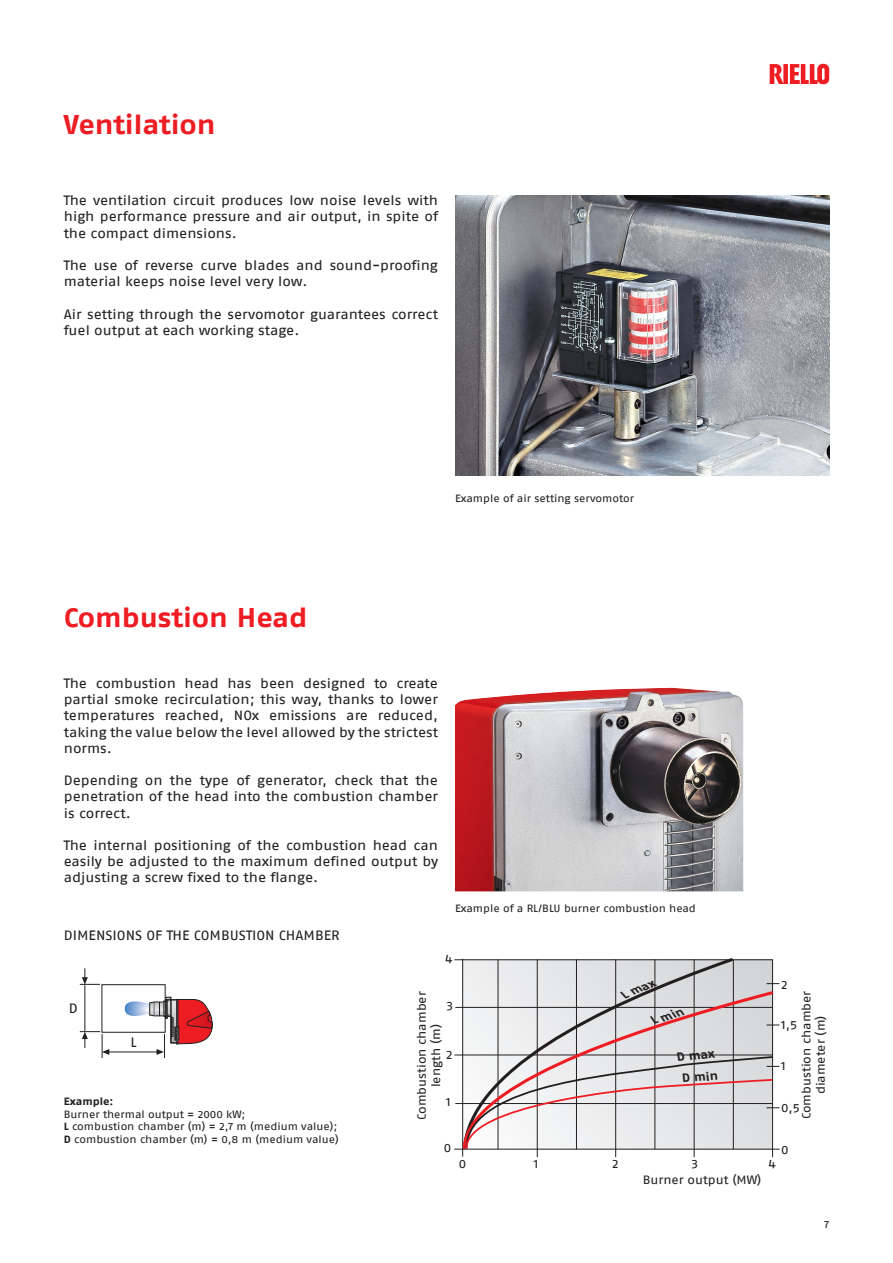
<style>
.page{position:relative;width:893px;height:1263px;background:#fff}
.page>*{position:absolute;margin:0;border:0;box-sizing:border-box;transform-origin:0 0}
.TITOLO{font:700 27px "Fago Ex Lf";color:#ee1d23}
.TESTI{font:13.5px/16.2px "Fago Ex Lf";color:#231f20;text-align:justify}
.t1{font:12px/14.4px "Fago Ex Lf";color:#231f20;text-align:center}
.t2{font:700 12px "Fago Ex Lf";color:#231f20}
.t3{font:italic 700 11.55px "Fago Ex Lf";color:#231f20;scale:1.04 1}
.t4{font:italic 700 11.4px "Fago Ex Lf";color:#231f20;scale:1.06 1}
.didascalie{font:10.5px "Fago Ex Lf";color:#231f20}
.didascalie-2{font:700 10.5px "Fago Ex Lf";color:#231f20}
.s1{font-weight:700}
</style>
<div class="page">
<svg style="left:770px;top:64px;width:59px;height:20px"></svg>
<img style="left:455px;top:196px;width:374px;height:280px">
<img style="left:455px;top:688px;width:288px;height:203px">
<hr style="left:109px;top:1051px;width:48px;height:1px;background:#231f20">
<svg style="left:80px;top:1031px;width:29px;height:27px"></svg>
<svg style="left:80px;top:968px;width:20px;height:17px"></svg>
<hr style="left:84px;top:985px;width:1px;height:46px;background:#231f20">
<svg style="left:125px;top:997px;width:88px;height:61px"></svg>
<div style="left:101px;top:984px;width:65px;height:49px;border:1px solid #231f20"></div>
<svg style="left:461px;top:958px;width:275px;height:31px;background:#dadadc"></svg>
<hr style="left:454px;top:1149px;width:325px;height:1px;background:#231f20">
<hr style="left:498px;top:959px;width:1px;height:190px;background:#231f20">
<hr style="left:537px;top:959px;width:1px;height:198px;background:#231f20">
<hr style="left:576px;top:959px;width:1px;height:190px;background:#231f20">
<hr style="left:615px;top:959px;width:1px;height:198px;background:#231f20">
<hr style="left:655px;top:959px;width:1px;height:190px;background:#231f20">
<hr style="left:694px;top:959px;width:1px;height:198px;background:#231f20">
<hr style="left:733px;top:959px;width:1px;height:190px;background:#231f20">
<hr style="left:772px;top:959px;width:1px;height:198px;background:#231f20">
<hr style="left:454px;top:959px;width:319px;height:1px;background:#231f20">
<hr style="left:455px;top:1103px;width:318px;height:1px;background:#231f20">
<hr style="left:454px;top:1055px;width:319px;height:1px;background:#231f20">
<hr style="left:455px;top:1007px;width:318px;height:1px;background:#231f20">
<hr style="left:462px;top:959px;width:1px;height:197px;background:#231f20">
<svg style="left:461px;top:989px;width:315px;height:163px"></svg>
<svg style="left:465px;top:1055px;width:314px;height:95px"></svg>
<svg style="left:766px;top:1025px;width:13px;height:1px"></svg>
<svg style="left:766px;top:983px;width:13px;height:1px"></svg>
<p class="TITOLO" style="left:64px;top:109px;width:153px">Ventilation</p>
<p class="TESTI" style="left:64px;top:192px;width:376px">The ventilation circuit produces low noise levels with high performance pressure and air output, in spite of the compact dimensions.</p>
<p class="TESTI" style="left:64px;top:257px;width:376px">The use of reverse curve blades and sound-proofing material keeps noise level very low.</p>
<p class="TESTI" style="left:64px;top:305px;width:376px">Air setting through the servomotor guarantees correct fuel output at each working stage.</p>
<p class="didascalie" style="left:455px;top:492px;width:181px">Example of air setting servomotor</p>
<p class="TITOLO" style="left:64px;top:601px;width:245px">Combustion Head</p>
<p class="TESTI" style="left:64px;top:675px;width:376px">The combustion head has been designed to create partial smoke recirculation; this way, thanks to lower temperatures reached, NOx emissions are reduced, taking the value below the level allowed by the strictest norms.</p>
<p class="TESTI" style="left:64px;top:772px;width:376px">Depending on the type of generator, check that the penetration of the head into the combustion chamber is correct.</p>
<p class="TESTI" style="left:64px;top:837px;width:376px">The internal positioning of the combustion head can easily be adjusted to the maximum defined output by adjusting a screw fixed to the flange.</p>
<p class="TESTI" style="left:64px;top:927px;width:277px">DIMENSIONS OF THE COMBUSTION CHAMBER</p>
<p class="didascalie" style="left:455px;top:902px;width:242px">Example of a RL/BLU burner combustion head</p>
<p class="TESTI" style="left:69px;top:1000px;width:11px">D</p>
<p class="TESTI" style="left:131px;top:1034px;width:8px">L</p>
<p class="didascalie-2" style="left:64px;top:1095px;width:51px">Example:</p>
<p class="didascalie" style="left:64px;top:1108px;width:183px">Burner thermal output = 2000 kW;</p>
<p class="didascalie" style="left:64px;top:1120px;width:275px"><span class="s1">L</span> combustion chamber (m) = 2,7 m (medium value);</p>
<p class="didascalie" style="left:64px;top:1133px;width:277px"><span class="s1">D</span> combustion chamber (m) = 0,8 m (medium value)</p>
<p class="t1" style="left:446px;top:951px;width:9px">4</p>
<p class="t4" style="left:621px;top:989px;width:35px;rotate:-23deg">L max</p>
<p class="t3" style="left:650px;top:1014px;width:34px;rotate:-18deg">L min</p>
<p class="t1" style="left:781px;top:977px;width:8px">2</p>
<p class="t1" style="left:414px;top:1120px;width:130px;rotate:-90deg">Combustion chamber length (m)</p>
<p class="t1" style="left:799px;top:1119px;width:130px;rotate:-90deg">Combustion chamber diameter (m)</p>
<p class="t1" style="left:444px;top:1140px;width:9px">0</p>
<p class="t1" style="left:781px;top:1142px;width:9px">0</p>
<p class="t1" style="left:446px;top:998px;width:8px">3</p>
<p class="t1" style="left:781px;top:1017px;width:17px">1,5</p>
<p class="t1" style="left:446px;top:1048px;width:8px">2</p>
<p class="t2" style="left:676px;top:1050px;width:40px;rotate:-5deg">D max</p>
<p class="t2" style="left:682px;top:1070px;width:38px;rotate:-3deg">D min</p>
<p class="t1" style="left:781px;top:1059px;width:6px">1</p>
<p class="t1" style="left:446px;top:1095px;width:6px">1</p>
<p class="t1" style="left:781px;top:1100px;width:20px">0,5</p>
<p class="t1" style="left:459px;top:1157px;width:9px">0</p>
<p class="t1" style="left:534px;top:1157px;width:6px">1</p>
<p class="t1" style="left:612px;top:1157px;width:8px">2</p>
<p class="t1" style="left:692px;top:1157px;width:8px">3</p>
<p class="t1" style="left:769px;top:1157px;width:9px">4</p>
<p class="t1" style="left:643px;top:1172px;width:120px">Burner output (MW)</p>
<p class="didascalie" style="left:824px;top:1218px;width:7px">7</p>
</div>
